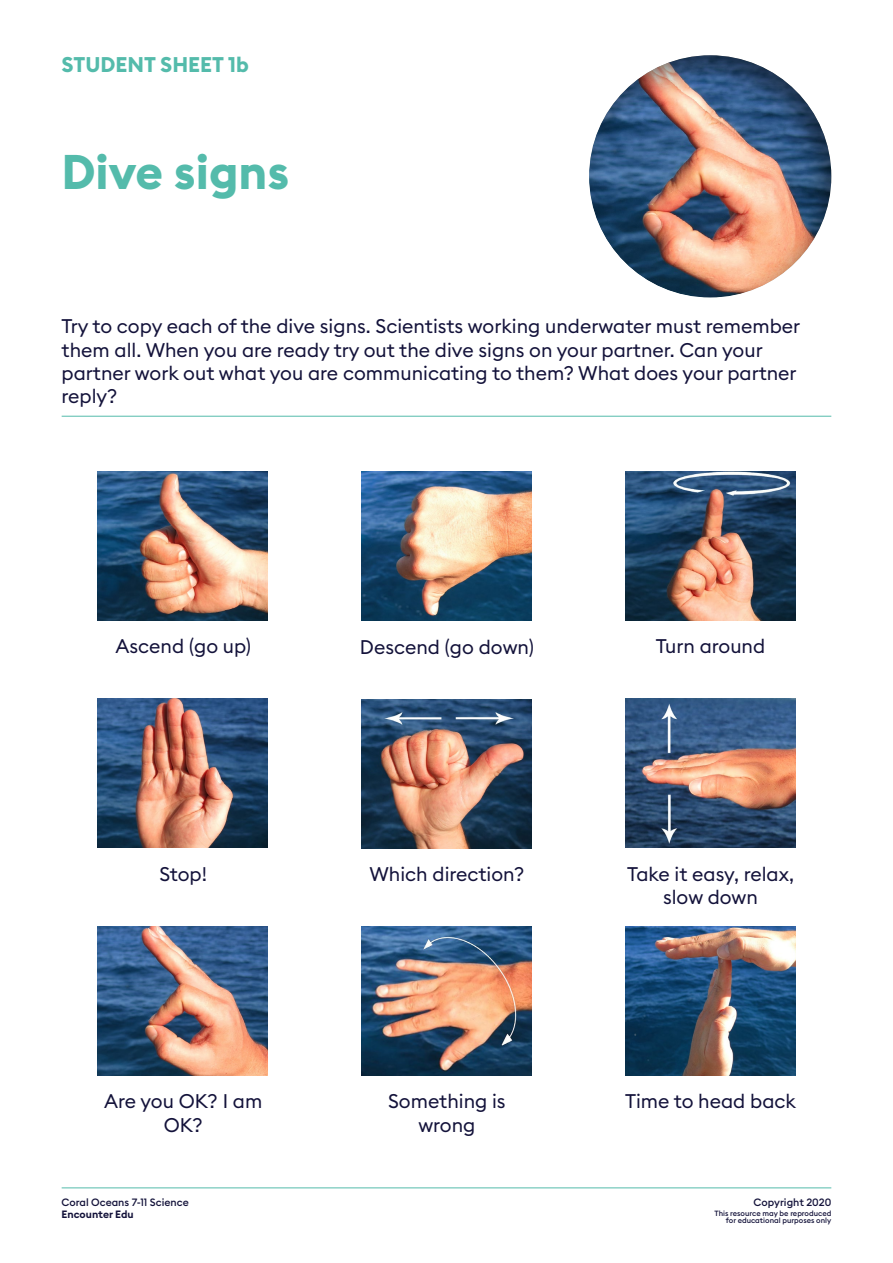
<style>
.page{position:relative;width:893px;height:1263px;background:#fff}
.page>*{position:absolute;margin:0;border:0;box-sizing:border-box;transform-origin:0 0}
.t1{font:700 48px "Euclid Square";color:#54bbab}
.t2{font:700 21px "Euclid Square";color:#54bbab}
.t3{font:19.5px/23.4px "Euclid Square";color:#13123a;text-align:center}
.t4{font:500 10.5px "Euclid Square";color:#13123a}
.t5{font:600 10.5px "Euclid Square";color:#13123a}
.t6{font:500 7.5px/7.5px "Euclid Square";color:#13123a;text-align:right}
</style>
<div class="page">
<hr style="left:62px;top:1187px;width:769px;height:1px;background:#54bbab">
<hr style="left:62px;top:416px;width:769px;height:1px;background:#54bbab">
<div style="left:589px;top:53px;width:243px;height:246px;background:#000;opacity:.5"></div>
<img style="left:98px;top:471px;width:170px;height:149px">
<img style="left:98px;top:699px;width:170px;height:149px">
<img style="left:98px;top:926px;width:170px;height:149px">
<img style="left:361px;top:472px;width:170px;height:148px">
<img style="left:361px;top:699px;width:170px;height:149px">
<img style="left:361px;top:927px;width:170px;height:148px">
<img style="left:625px;top:471px;width:170px;height:149px">
<img style="left:625px;top:699px;width:170px;height:149px">
<img style="left:625px;top:926px;width:170px;height:149px">
<p class="t2" style="left:62px;top:51px;width:189px">STUDENT SHEET 1b</p>
<h1 class="t1" style="left:62px;top:142px;width:229px">Dive signs</h1>
<p class="t3" style="left:62px;top:314px;width:740px;text-align:left">Try to copy each of the dive signs. Scientists working underwater must remember them all. When you are ready try out the dive signs on your partner. Can your partner work out what you are communicating to them? What does your partner reply?</p>
<p class="t3" style="left:116px;top:635px;width:137px">Ascend (go up)</p>
<p class="t3" style="left:360px;top:635px;width:175px">Descend (go down)</p>
<p class="t3" style="left:656px;top:635px;width:111px">Turn around</p>
<p class="t3" style="left:159px;top:862px;width:49px">Stop!</p>
<p class="t3" style="left:369px;top:862px;width:156px">Which direction?</p>
<p class="t3" style="left:627px;top:862px;width:169px">Take it easy, relax, slow down</p>
<p class="t3" style="left:104px;top:1090px;width:160px">Are you OK? I am<br>OK?</p>
<p class="t3" style="left:388px;top:1090px;width:119px">Something is wrong</p>
<p class="t3" style="left:625px;top:1090px;width:172px">Time to head back</p>
<p class="t4" style="left:62px;top:1195px;width:129px">Coral Oceans 7-11 Science</p>
<p class="t5" style="left:62px;top:1208px;width:73px">Encounter Edu</p>
<p class="t4" style="left:754px;top:1195px;width:79px">Copyright 2020</p>
<p class="t6" style="left:714px;top:1209px;width:118px">This resource may be reproduced for educational purposes only</p>
</div>
